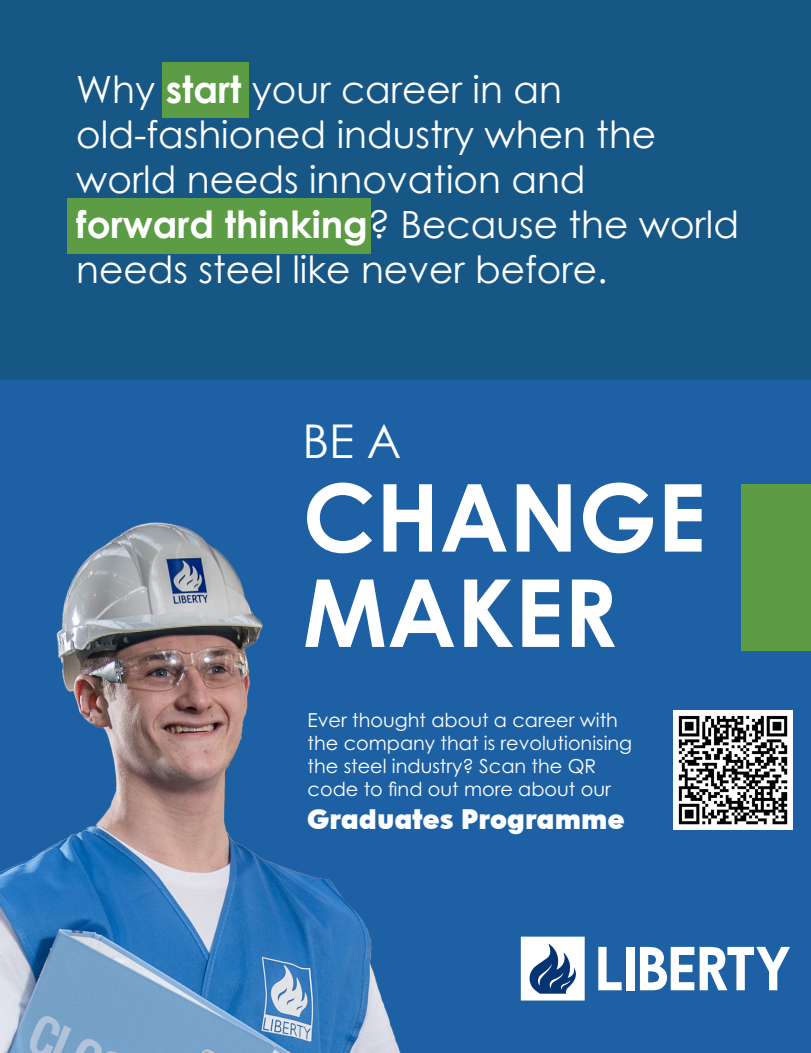
<style>
.page{position:relative;width:811px;height:1053px;background:#fff}
.page>*{position:absolute;margin:0;border:0;box-sizing:border-box;transform-origin:0 0}
.t1{font:700 93.75px/95.2px "Century Gothic";color:#fff}
.t2{font:46.5px "Century Gothic";color:#fff}
.t3{font:37.5px/45px "Century Gothic";color:#fff}
.t4{font:900 27.5px "Century Gothic Paneuropean";color:#fff}
.t5{font:19.25px/23.1px "Century Gothic Pro";color:#fff}
.s1{font-weight:700}
</style>
<div class="page">
<div style="left:0;top:0;width:811px;height:1052px;background:#1d61a4"></div>
<img style="left:0;top:522px;width:556px;height:530px">
<div style="left:741px;top:484px;width:70px;height:167px;background:#5b9c45"></div>
<svg style="left:598px;top:946px;width:24px;height:44px"></svg>
<div style="left:626px;top:946px;width:8px;height:44px;background:#fff"></div>
<svg style="left:640px;top:946px;width:54px;height:44px"></svg>
<svg style="left:700px;top:946px;width:90px;height:44px"></svg>
<svg style="left:521px;top:936px;width:64px;height:64px;background:#b0bfd3"></svg>
<div style="left:0;top:0;width:811px;height:379px;background:#165785"></div>
<div style="left:162px;top:62px;width:86px;height:56px;background:#5b9c45"></div>
<div style="left:67px;top:198px;width:303px;height:56px;background:#5b9c45"></div>
<img style="left:674px;top:710px;width:119px;height:119px">
<p class="t3" style="left:76px;top:66px;width:664px">Why <span class="s1">start</span> your career in an old-fashioned industry when the world needs innovation and<br><span class="s1">forward thinking</span>? Because the world needs steel like never before.</p>
<p class="t2" style="left:302px;top:408px;width:100px">BE A</p>
<h1 class="t1" style="left:303px;top:465px;width:405px">CHANGE<br>MAKER</h1>
<p class="t5" style="left:308px;top:708px;width:326px">Ever thought about a career with the company that is revolutionising the steel industry? Scan the QR code to find out more about our</p>
<p class="t4" style="left:308px;top:799px;width:318px">Graduates Programme</p>
</div>
